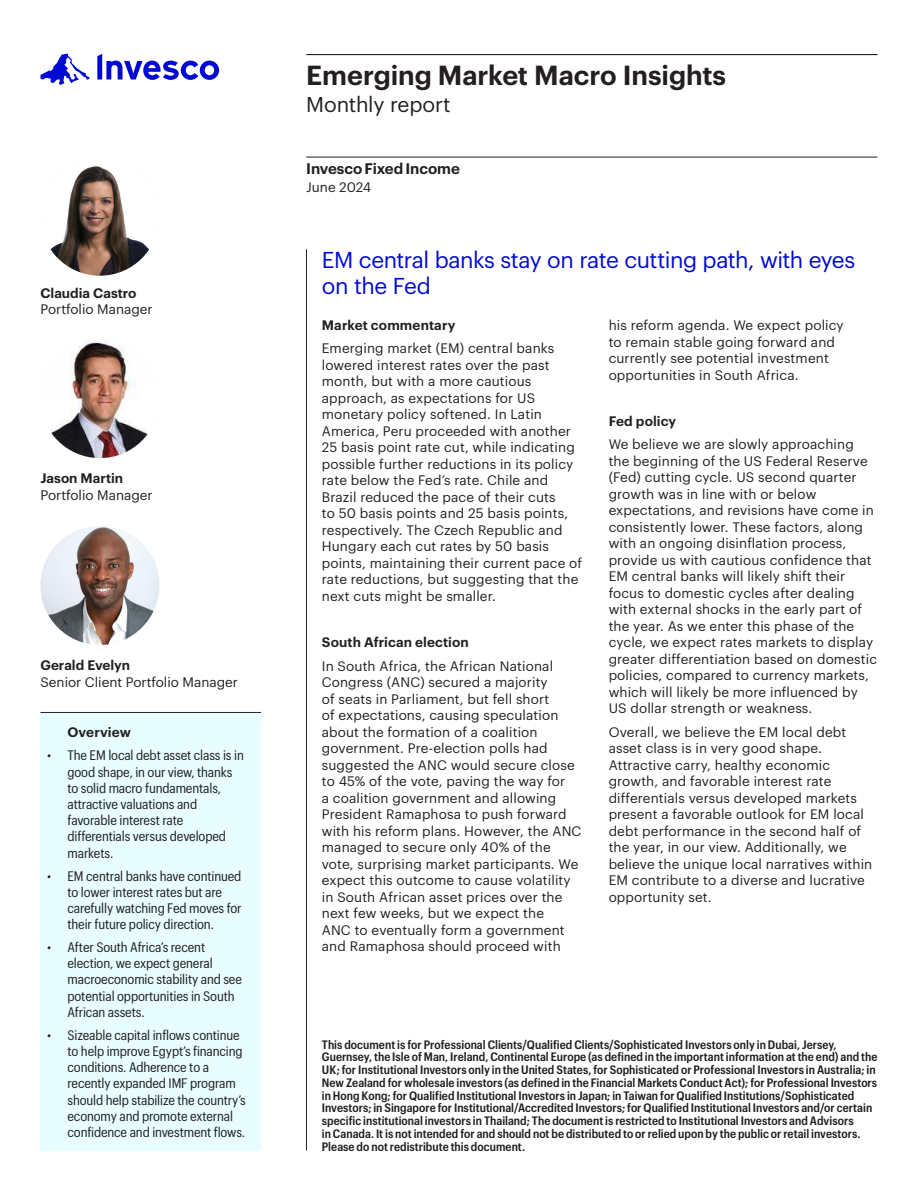
<style>
.page{position:relative;width:918px;height:1188px;background:#fff}
.page>*{position:absolute;margin:0;border:0;box-sizing:border-box;transform-origin:0 0}
.INV_US-header_18_21pt__w_rule_above_-_H1{font:600 27px "Graphik";letter-spacing:-.005em;color:#231f20}
.Article_Title_15_17pt_-_H3{font:22.5px "Graphik";letter-spacing:-.025em;color:#000ad2}
.INV_US-header_18_21pt__w_rule_above_-_H1-2{font:21px "Graphik";letter-spacing:-.005em;color:#231f20}
.INV_US-header_10_13__w_rule_above_Semibo{font:600 15px "Graphik";letter-spacing:-.005em;color:#231f20}
.INV_US_-_Body_9_11pt_-_P{font:13.5px/16.5px "Graphik";letter-spacing:.01em;color:#231f20}
.t1{font:13.5px/16.2px "Graphik Compact";letter-spacing:-.01em;color:#231f20}
.INV_US_-_Sidebar_Author_9_11pt{font:13.5px/16.5px "Graphik";color:#231f20}
.INV_US_-_Body_9_11pt_-_P-2{font:600 13.5px "Graphik";letter-spacing:.005em;color:#231f20}
.INV_US_-_Body_header_9_11pt_Semibold_H4{font:600 13.5px "Graphik";letter-spacing:.01em;color:#231f20}
.INV_US_-_Sidebar_Author_9_11pt-2{font:600 13.5px "Graphik";color:#231f20}
.INV_US_-_Body_header_9_11pt_rule_above_S{font:600 13.5px "Graphik";letter-spacing:.005em;color:#231f20}
.INV_US_-_Footnote_Disclosure_8_10pt{font:600 12px/12.8px "Graphik Compact";color:#231f20}
.s1{font-weight:600}
</style>
<div class="page">
<svg style="left:41px;top:54px;width:49px;height:31px"></svg>
<svg style="left:97px;top:54px;width:122px;height:26px"></svg>
<hr style="left:306px;top:54px;width:571px;height:1px;background:#231f20">
<hr style="left:306px;top:157px;width:571px;height:1px;background:#231f20">
<hr style="left:306px;top:249px;width:1px;height:902px;background:#231f20">
<img style="left:40px;top:157px;width:119px;height:119px;border-radius:59px">
<img style="left:40px;top:526px;width:119px;height:119px;border-radius:59px">
<img style="left:40px;top:339px;width:119px;height:119px;border-radius:59px">
<div style="left:40px;top:713px;width:221px;height:438px;background:#e7fdff"></div>
<hr style="left:40px;top:712px;width:221px;height:1px;background:#231f20">
<h1 class="INV_US-header_18_21pt__w_rule_above_-_H1" style="left:306px;top:55px;width:421px">Emerging Market Macro Insights</h1>
<h1 class="INV_US-header_18_21pt__w_rule_above_-_H1-2" style="left:306px;top:89px;width:146px">Monthly report</h1>
<h2 class="INV_US-header_10_13__w_rule_above_Semibo" style="left:306px;top:157px;width:155px">Invesco Fixed Income</h2>
<p class="INV_US_-_Body_9_11pt_-_P" style="left:306px;top:178px;width:66px">June 2024</p>
<h3 class="Article_Title_15_17pt_-_H3" style="left:322px;top:243px;width:535px">EM central banks stay on rate cutting path, with eyes</h3>
<p class="INV_US_-_Sidebar_Author_9_11pt-2" style="left:40px;top:282px;width:98px">Claudia Castro</p>
<h3 class="Article_Title_15_17pt_-_H3" style="left:322px;top:269px;width:110px">on the Fed</h3>
<p class="INV_US_-_Sidebar_Author_9_11pt" style="left:40px;top:300px;width:114px">Portfolio Manager</p>
<p class="INV_US_-_Body_9_11pt_-_P-2" style="left:40px;top:468px;width:84px">Jason Martin</p>
<p class="INV_US_-_Body_9_11pt_-_P" style="left:40px;top:486px;width:114px">Portfolio Manager</p>
<p class="INV_US_-_Sidebar_Author_9_11pt" style="left:40px;top:656px;width:199px"><span class="s1">Gerald Evelyn<br></span>Senior Client Portfolio Manager</p>
<h4 class="INV_US_-_Body_header_9_11pt_rule_above_S" style="left:68px;top:722px;width:65px">Overview</h4>
<p class="t1" style="left:68px;top:746px;width:178px;text-indent:-20px">• The EM local debt asset class is in good shape, in our view, thanks to solid macro fundamentals, attractive valuations and favorable interest rate differentials versus developed markets.</p>
<p class="t1" style="left:68px;top:867px;width:176px;text-indent:-20px">• EM central banks have continued to lower interest rates but are carefully watching Fed moves for their future policy direction.</p>
<p class="t1" style="left:68px;top:938px;width:176px;text-indent:-20px">• After South Africa’s recent election, we expect general macroeconomic stability and see potential opportunities in South<br>African assets.</p>
<p class="t1" style="left:68px;top:1026px;width:180px;text-indent:-20px">• Sizeable capital inflows continue to help improve Egypt’s financing conditions. Adherence to a recently expanded IMF program should help stabilize the country’s economy and promote external confidence and investment flows.</p>
<h4 class="INV_US_-_Body_header_9_11pt_Semibold_H4" style="left:322px;top:315px;width:135px">Market commentary</h4>
<p class="INV_US_-_Body_9_11pt_-_P" style="left:322px;top:339px;width:262px">Emerging market (EM) central banks lowered interest rates over the past month, but with a more cautious approach, as expectations for US monetary policy softened. In Latin America, Peru proceeded with another 25 basis point rate cut, while indicating possible further reductions in its policy rate below the Fed’s rate. Chile and Brazil reduced the pace of their cuts<br>to 50 basis points and 25 basis points, respectively. The Czech Republic and Hungary each cut rates by 50 basis points, maintaining their current pace of rate reductions, but suggesting that the next cuts might be smaller.</p>
<p class="INV_US_-_Body_9_11pt_-_P-2" style="left:322px;top:632px;width:149px">South African election</p>
<p class="INV_US_-_Body_9_11pt_-_P" style="left:322px;top:656px;width:261px">In South Africa, the African National Congress (ANC) secured a majority<br>of seats in Parliament, but fell short<br>of expectations, causing speculation about the formation of a coalition government. Pre-election polls had suggested the ANC would secure close to 45% of the vote, paving the way for<br>a coalition government and allowing President Ramaphosa to push forward with his reform plans. However, the ANC managed to secure only 40% of the vote, surprising market participants. We expect this outcome to cause volatility in South African asset prices over the next few weeks, but we expect the<br>ANC to eventually form a government and Ramaphosa should proceed with</p>
<p class="INV_US_-_Body_9_11pt_-_P" style="left:609px;top:316px;width:237px">his reform agenda. We expect policy to remain stable going forward and currently see potential investment opportunities in South Africa.</p>
<p class="INV_US_-_Body_9_11pt_-_P-2" style="left:609px;top:411px;width:69px">Fed policy</p>
<p class="INV_US_-_Body_9_11pt_-_P" style="left:609px;top:435px;width:270px">We believe we are slowly approaching the beginning of the US Federal Reserve (Fed) cutting cycle. US second quarter growth was in line with or below expectations, and revisions have come in consistently lower. These factors, along with an ongoing disinflation process, provide us with cautious confidence that EM central banks will likely shift their focus to domestic cycles after dealing with external shocks in the early part of the year. As we enter this phase of the cycle, we expect rates markets to display greater differentiation based on domestic policies, compared to currency markets, which will likely be more influenced by US dollar strength or weakness.</p>
<p class="INV_US_-_Body_9_11pt_-_P" style="left:609px;top:722px;width:265px">Overall, we believe the EM local debt asset class is in very good shape.<br>Attractive carry, healthy economic growth, and favorable interest rate differentials versus developed markets present a favorable outlook for EM local debt performance in the second half of the year, in our view. Additionally, we believe the unique local narratives within EM contribute to a diverse and lucrative opportunity set.</p>
<p class="INV_US_-_Footnote_Disclosure_8_10pt" style="left:322px;top:1037px;width:557px">This document is for Professional Clients/Qualified Clients/Sophisticated Investors only in Dubai, Jersey, Guernsey, the Isle of Man, Ireland, Continental Europe (as defined in the important information at the end) and the UK; for Institutional Investors only in the United States, for Sophisticated or Professional Investors in Australia; in New Zealand for wholesale investors (as defined in the Financial Markets Conduct Act); for Professional Investors in Hong Kong; for Qualified Institutional Investors in Japan; in Taiwan for Qualified Institutions/Sophisticated Investors; in Singapore for Institutional/Accredited Investors; for Qualified Institutional Investors and/or certain specific institutional investors in Thailand; The document is restricted to Institutional Investors and Advisors<br>in Canada. It is not intended for and should not be distributed to or relied upon by the public or retail investors.<br>Please do not redistribute this document.</p>
</div>
